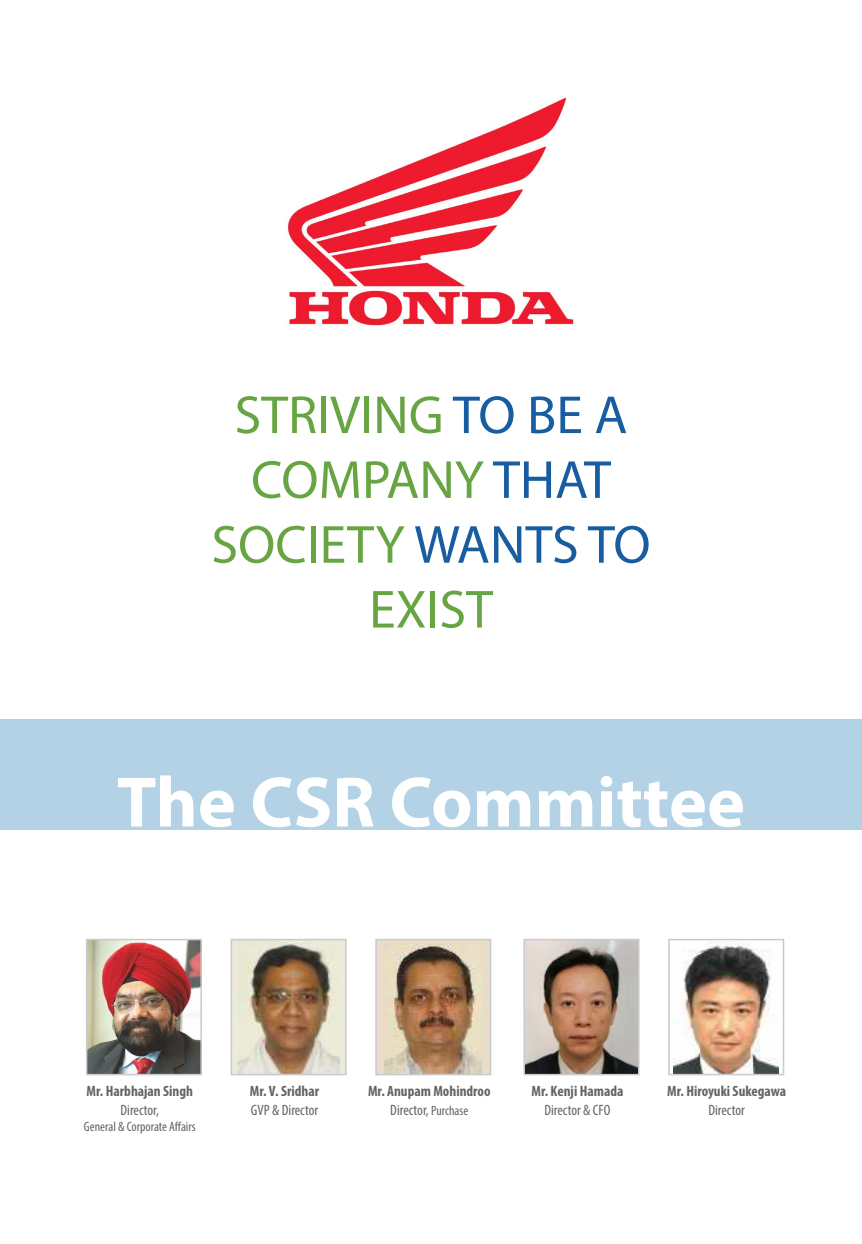
<style>
.page{position:relative;width:862px;height:1244px;background:#fff}
.page>*{position:absolute;margin:0;border:0;box-sizing:border-box;transform-origin:0 0}
.t1{font:700 72px "Myriad Pro";color:#fff}
.t2{font:54px/64.8px "Myriad Pro";color:#67a543;text-align:center}
.t3{font:700 condensed 15px/18px "Myriad Pro";color:#636466;text-align:center}
.t4{font:condensed 15px "Myriad Pro";color:#636466}
.t5{font:condensed 13.5px "Myriad Pro";color:#636466}
.s1{color:#175da0}
.s2{font-weight:400}
.s3{font-weight:400;font-size:13.5px}
</style>
<div class="page">
<div style="left:0;top:719px;width:861px;height:110px;background:#b3d2e6"></div>
<img style="left:89px;top:942px;width:110px;height:130px">
<div style="left:86px;top:939px;width:116px;height:136px;border:2px solid #c9cacc"></div>
<div style="left:231px;top:939px;width:115px;height:135px;background:#ecebd9"></div>
<img style="left:237px;top:942px;width:102px;height:130px">
<div style="left:230px;top:939px;width:116px;height:136px;border:2px solid #c8c9cb"></div>
<img style="left:526px;top:942px;width:110px;height:130px">
<div style="left:523px;top:939px;width:116px;height:136px;border:2px solid #c9cacc"></div>
<div style="left:376px;top:939px;width:114px;height:135px;background:#e9dcc9"></div>
<img style="left:384px;top:945px;width:97px;height:127px">
<div style="left:375px;top:939px;width:116px;height:136px;border:2px solid #c9cacc"></div>
<img style="left:673px;top:942px;width:105px;height:130px">
<div style="left:667px;top:939px;width:116px;height:136px;border:2px solid #c9cacc"></div>
<img style="left:287px;top:97px;width:287px;height:229px">
<h2 class="t2" style="left:211px;top:382px;width:440px">STRIVING <span class="s1">TO BE A<br></span>COMPANY <span class="s1">THAT<br></span>SOCIETY <span class="s1">WANTS TO<br></span>EXIST</h2>
<h1 class="t1" style="left:117px;top:755px;width:629px">The CSR Committee</h1>
<p class="t3" style="left:87px;top:1082px;width:108px">Mr. Harbhajan Singh</p>
<p class="t4" style="left:120px;top:1100px;width:40px">Director,</p>
<p class="t5" style="left:84px;top:1118px;width:113px">General &amp; Corporate Affairs</p>
<p class="t3" style="left:250px;top:1082px;width:71px">Mr. V. Sridhar</p>
<p class="t4" style="left:251px;top:1100px;width:69px">GVP &amp; Director</p>
<p class="t3" style="left:368px;top:1082px;width:124px">Mr. Anupam Mohindroo<br><span class="s2">Director,</span> <span class="s3">Purchase</span></p>
<p class="t3" style="left:666px;top:1082px;width:120px">Mr. Hiroyuki Sukegawa</p>
<p class="t3" style="left:531px;top:1082px;width:93px">Mr. Kenji Hamada</p>
<p class="t4" style="left:544px;top:1100px;width:67px">Director &amp; CFO</p>
<p class="t4" style="left:708px;top:1100px;width:38px">Director</p>
</div>
